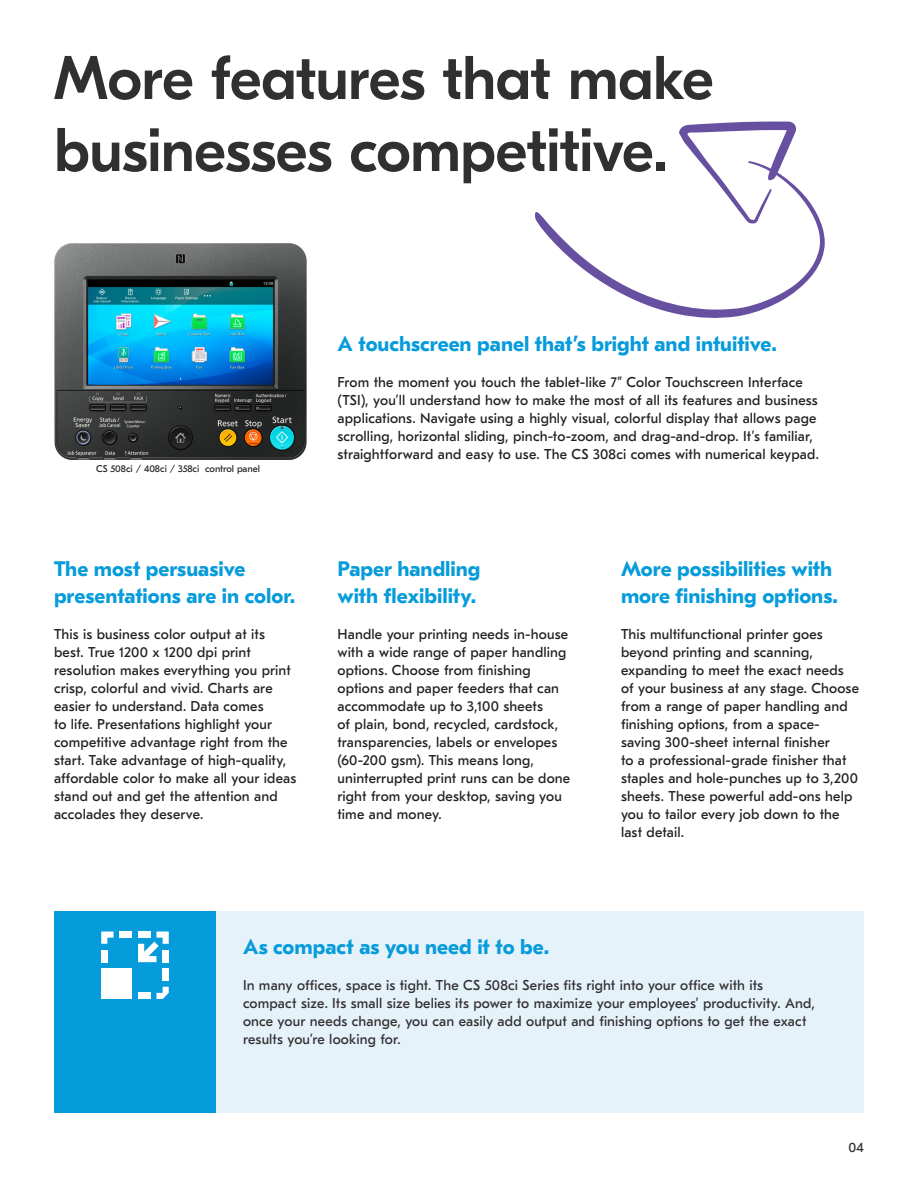
<style>
.page{position:relative;width:918px;height:1188px;background:#fff}
.page>*{position:absolute;margin:0;border:0;box-sizing:border-box;transform-origin:0 0}
.t1{font:500 61.5px/72px "GT Eesti Pro Display";letter-spacing:-.01em;color:#312f30}
.t2{font:700 21px/27px "GT Eesti Pro Text";color:#069bda}
.t3{font:14.25px/18px "GT Eesti Pro Text";letter-spacing:.01em;color:#231f20}
.t4{font:14.25px/18px "GT Eesti Pro Text";letter-spacing:.01em;color:#312f30}
.t5{font:13.5px "GT Eesti Pro Text";color:#312f30}
.t6{font:9.75px "GT Eesti Pro Text";color:#231f20}
</style>
<div class="page">
<div style="left:216px;top:911px;width:648px;height:201px;background:#e6f2fa"></div>
<div style="left:54px;top:911px;width:162px;height:201px;background:#069bda"></div>
<div style="left:101px;top:968px;width:31px;height:31px;background:#fff"></div>
<div style="left:101px;top:950px;width:6px;height:12px;background:#fff"></div>
<div style="left:120px;top:932px;width:12px;height:6px;background:#fff"></div>
<div style="left:138px;top:993px;width:12px;height:6px;background:#fff"></div>
<svg style="left:101px;top:931px;width:13px;height:13px"></svg>
<div style="left:163px;top:968px;width:6px;height:13px;background:#fff"></div>
<svg style="left:138px;top:931px;width:31px;height:31px"></svg>
<svg style="left:156px;top:987px;width:13px;height:12px"></svg>
<svg style="left:535px;top:122px;width:290px;height:196px"></svg>
<img style="left:54px;top:243px;width:253px;height:217px">
<h1 class="t1" style="left:54px;top:44px;width:661px">More features that make businesses competitive.</h1>
<p class="t6" style="left:96px;top:464px;width:165px">CS 508ci / 408ci / 358ci control panel</p>
<h2 class="t2" style="left:54px;top:556px;width:243px">The most persuasive presentations are in color.</h2>
<p class="t3" style="left:54px;top:625px;width:244px">This is business color output at its best. True 1200 x 1200 dpi print resolution makes everything you print crisp, colorful and vivid. Charts are easier to understand. Data comes<br>to life. Presentations highlight your competitive advantage right from the start. Take advantage of high-quality, affordable color to make all your ideas stand out and get the attention and accolades they deserve.</p>
<h2 class="t2" style="left:338px;top:331px;width:441px">A touchscreen panel that’s bright and intuitive.</h2>
<p class="t3" style="left:338px;top:373px;width:483px">From the moment you touch the tablet-like 7” Color Touchscreen Interface (TSI), you’ll understand how to make the most of all its features and business applications. Navigate using a highly visual, colorful display that allows page scrolling, horizontal sliding, pinch-to-zoom, and drag-and-drop. It’s familiar, straightforward and easy to use. The CS 308ci comes with numerical keypad.</p>
<h2 class="t2" style="left:338px;top:556px;width:145px">Paper handling with flexibility.</h2>
<p class="t3" style="left:338px;top:625px;width:234px">Handle your printing needs in-house with a wide range of paper handling options. Choose from finishing options and paper feeders that can accommodate up to 3,100 sheets<br>of plain, bond, recycled, cardstock, transparencies, labels or envelopes (60-200 gsm). This means long, uninterrupted print runs can be done right from your desktop, saving you time and money.</p>
<h2 class="t2" style="left:621px;top:556px;width:219px">More possibilities with more finishing options.</h2>
<p class="t3" style="left:621px;top:625px;width:240px">This multifunctional printer goes beyond printing and scanning, expanding to meet the exact needs of your business at any stage. Choose from a range of paper handling and finishing options, from a space&shy;saving 300-sheet internal finisher<br>to a professional-grade finisher that staples and hole-punches up to 3,200 sheets. These powerful add-ons help you to tailor every job down to the last detail.</p>
<h2 class="t2" style="left:243px;top:934px;width:308px">As compact as you need it to be.</h2>
<p class="t4" style="left:243px;top:976px;width:574px">In many offices, space is tight. The CS 508ci Series fits right into your office with its compact size. Its small size belies its power to maximize your employees’ productivity. And, once your needs change, you can easily add output and finishing options to get the exact results you’re looking for.</p>
<p class="t5" style="left:849px;top:1140px;width:17px">04</p>
</div>
